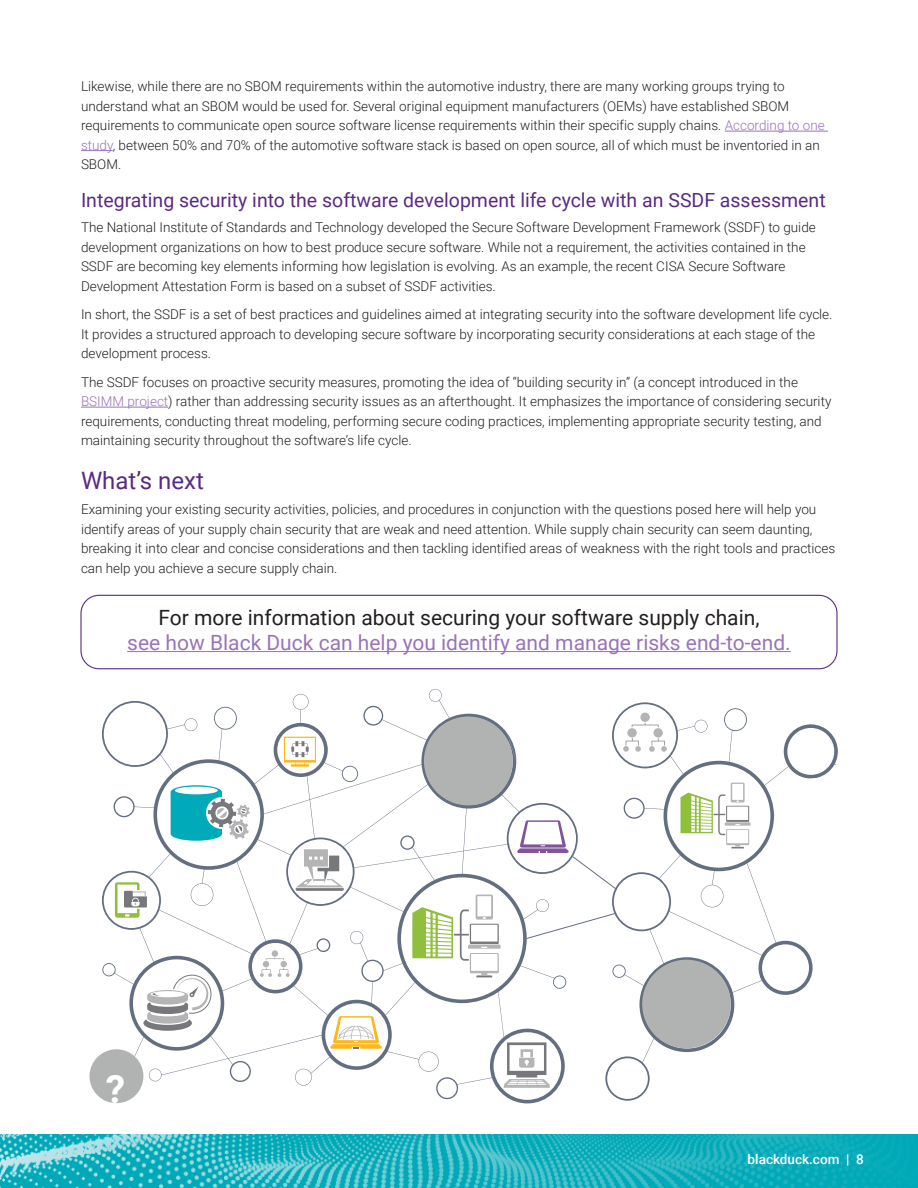
<style>
.page{position:relative;width:918px;height:1188px;background:#fff}
.page>*{position:absolute;margin:0;border:0;box-sizing:border-box;transform-origin:0 0}
.BODY_COPY{font:700 39px "Roboto";color:#fff}
.HEADING_1{font:24px "Roboto";color:#5a2a82}
.BODY_COPY-2{font:21px/25.2px "Roboto";color:#9a73b8;text-align:center}
.HEADING_2{font:19.5px "Roboto";color:#5a2a82}
.BODY_COPY-3{font:300 13.5px/19.5px "Roboto";color:#231f20}
.t1{font:500 13.5px "Roboto";color:#fff}
.s1{color:#9a73b8}
.s2{color:#231f20}
</style>
<div class="page">
<img style="left:0;top:1134px;width:918px;height:54px">
<hr style="left:725px;top:131px;width:103px;height:1px;background:#9a73b8">
<hr style="left:81px;top:150px;width:32px;height:1px;background:#9a73b8">
<hr style="left:81px;top:407px;width:87px;height:1px;background:#9a73b8">
<hr style="left:127px;top:651px;width:664px;height:1px;background:#9a73b8">
<svg style="left:95px;top:693px;width:317px;height:410px"></svg>
<svg style="left:284px;top:737px;width:32px;height:30px"></svg>
<svg style="left:330px;top:1016px;width:52px;height:33px"></svg>
<svg style="left:115px;top:882px;width:32px;height:36px"></svg>
<svg style="left:296px;top:849px;width:48px;height:42px"></svg>
<svg style="left:412px;top:669px;width:426px;height:435px"></svg>
<div style="left:424px;top:717px;width:89px;height:88px;background:#b1b3b3;border-radius:50%"></div>
<div style="left:90px;top:1049px;width:53px;height:54px;background:#b1b3b3;border-radius:50%"></div>
<div style="left:642px;top:960px;width:89px;height:88px;background:#b1b3b3;border-radius:50%"></div>
<div style="left:80px;top:595px;width:758px;height:74px;border:1px solid #592d84;border-radius:18px"></div>
<p class="BODY_COPY-3" style="left:81px;top:76px;width:745px">Likewise, while there are no SBOM requirements within the automotive industry, there are many working groups trying to understand what an SBOM would be used for. Several original equipment manufacturers (OEMs) have established SBOM requirements to communicate open source software license requirements within their specific supply chains. <span class="s1">According to one study</span>, between 50% and 70% of the automotive software stack is based on open source, all of which must be inventoried in an SBOM.</p>
<p class="HEADING_2" style="left:81px;top:186px;width:746px">Integrating security into the software development life cycle with an SSDF assessment</p>
<p class="BODY_COPY-3" style="left:81px;top:217px;width:736px">The National Institute of Standards and Technology developed the Secure Software Development Framework (SSDF) to guide development organizations on how to best produce secure software. While not a requirement, the activities contained in the SSDF are becoming key elements informing how legislation is evolving. As an example, the recent CISA Secure Software Development Attestation Form is based on a subset of SSDF activities.</p>
<p class="BODY_COPY-3" style="left:81px;top:304px;width:753px">In short, the SSDF is a set of best practices and guidelines aimed at integrating security into the software development life cycle.<br>It provides a structured approach to developing secure software by incorporating security considerations at each stage of the development process.</p>
<p class="BODY_COPY-3" style="left:81px;top:372px;width:752px">The SSDF focuses on proactive security measures, promoting the idea of “building security in” (a concept introduced in the <span class="s1">BSIMM project</span>) rather than addressing security issues as an afterthought. It emphasizes the importance of considering security requirements, conducting threat modeling, performing secure coding practices, implementing appropriate security testing, and maintaining security throughout the software’s life cycle.</p>
<p class="HEADING_1" style="left:81px;top:463px;width:124px">What’s next</p>
<p class="BODY_COPY-3" style="left:81px;top:499px;width:756px">Examining your existing security activities, policies, and procedures in conjunction with the questions posed here will help you identify areas of your supply chain security that are weak and need attention. While supply chain security can seem daunting, breaking it into clear and concise considerations and then tackling identified areas of weakness with the right tools and practices can help you achieve a secure supply chain.</p>
<p class="BODY_COPY-2" style="left:127px;top:604px;width:665px"><span class="s2">For more information about securing your software supply chain,<br></span>see how Black Duck can help you identify and manage risks end-to-end.</p>
<p class="BODY_COPY" style="left:106px;top:1062px;width:21px">?</p>
<p class="t1" style="left:748px;top:1149px;width:118px">blackduck.com | 8</p>
</div>
